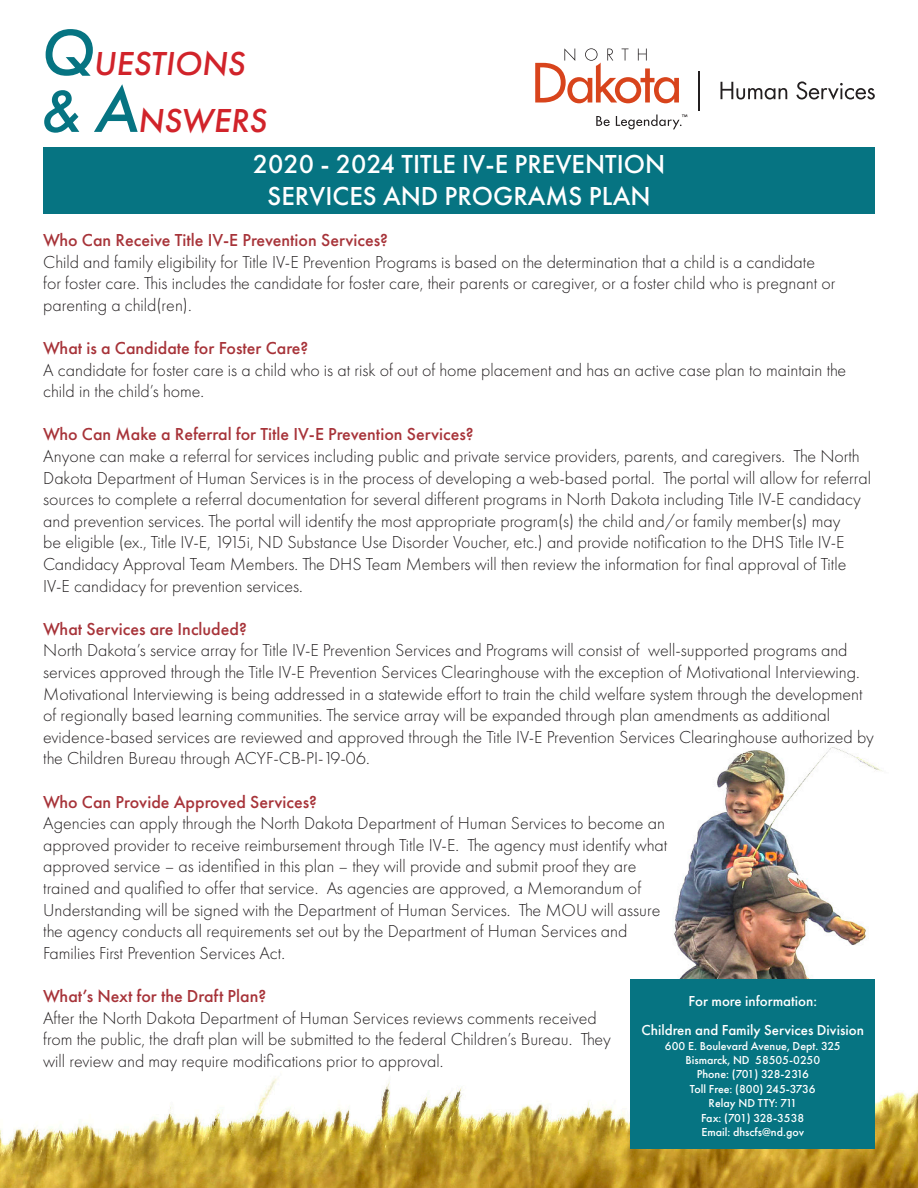
<style>
.page{position:relative;width:918px;height:1188px;background:#fff}
.page>*{position:absolute;margin:0;border:0;box-sizing:border-box;transform-origin:0 0}
.t1{font:italic 500 34.5px/57px "Futura PT";color:#d1232a}
.t2{font:500 27px "Futura PT";color:#fff}
.t3{font:300 18px/21.6px "Futura PT";color:#231f20}
.t4{font:500 18px "Futura PT";color:#a73339}
.t5{font:500 15px "Futura PT";color:#fff}
.t6{font:500 12px "Futura PT";color:#fff}
.t7{font:500 12px "Futura PT";letter-spacing:-.035em;color:#fff}
.t8{font:500 12px "Futura PT";letter-spacing:-.025em;color:#fff}
.s1{font-size:67.5px;color:#067482}
.s2{font-size:61.5px;color:#067482}
</style>
<div class="page">
<img style="left:0;top:747px;width:918px;height:441px">
<hr style="left:698px;top:71px;width:2px;height:39px;background:#231f20">
<svg style="left:721px;top:82px;width:66px;height:18px"></svg>
<svg style="left:796px;top:81px;width:79px;height:19px"></svg>
<svg style="left:535px;top:48px;width:144px;height:55px"></svg>
<svg style="left:596px;top:116px;width:14px;height:10px"></svg>
<svg style="left:616px;top:114px;width:71px;height:15px"></svg>
<div style="left:43px;top:147px;width:832px;height:67px;background:#067482"></div>
<div style="left:631px;top:979px;width:244px;height:169px;background:#067482"></div>
<p class="t1" style="left:40px;top:35px;width:229px"><span class="s1">Q</span>UESTIONS <span class="s2">&amp;</span> <span class="s1">A</span>NSWERS</p>
<p class="t2" style="left:253px;top:147px;width:414px">2020 - 2024 TITLE IV-E PREVENTION</p>
<p class="t2" style="left:267px;top:180px;width:385px">SERVICES AND PROGRAMS PLAN</p>
<p class="t4" style="left:43px;top:229px;width:346px">Who Can Receive Title IV-E Prevention Services?</p>
<p class="t3" style="left:43px;top:251px;width:794px">Child and family eligibility for Title IV-E Prevention Programs is based on the determination that a child is a candidate for foster care. This includes the candidate for foster care, their parents or caregiver, or a foster child who is pregnant or parenting a child(ren).</p>
<p class="t4" style="left:43px;top:337px;width:267px">What is a Candidate for Foster Care?</p>
<p class="t3" style="left:43px;top:359px;width:805px">A candidate for foster care is a child who is at risk of out of home placement and has an active case plan to maintain the child in the child’s home.</p>
<p class="t4" style="left:43px;top:424px;width:432px">Who Can Make a Referral for Title IV-E Prevention Services?</p>
<p class="t3" style="left:43px;top:445px;width:829px">Anyone can make a referral for services including public and private service providers, parents, and caregivers. The North Dakota Department of Human Services is in the process of developing a web-based portal. The portal will allow for referral sources to complete a referral documentation for several different programs in North Dakota including Title IV-E candidacy and prevention services. The portal will identify the most appropriate program(s) the child and/or family member(s) may<br>be eligible (ex., Title IV-E, 1915i, ND Substance Use Disorder Voucher, etc.) and provide notification to the DHS Title IV-E Candidacy Approval Team Members. The DHS Team Members will then review the information for final approval of Title IV-E candidacy for prevention services.</p>
<p class="t4" style="left:43px;top:618px;width:205px">What Services are Included?</p>
<p class="t3" style="left:43px;top:640px;width:832px">North Dakota’s service array for Title IV-E Prevention Services and Programs will consist of well-supported programs and services approved through the Title IV-E Prevention Services Clearinghouse with the exception of Motivational Interviewing.<br>Motivational Interviewing is being addressed in a statewide effort to train the child welfare system through the development of regionally based learning communities. The service array will be expanded through plan amendments as additional evidence-based services are reviewed and approved through the Title IV-E Prevention Services Clearinghouse authorized by the Children Bureau through ACYF-CB-PI-19-06.</p>
<p class="t4" style="left:43px;top:791px;width:275px">Who Can Provide Approved Services?</p>
<p class="t3" style="left:43px;top:812px;width:623px">Agencies can apply through the North Dakota Department of Human Services to become an</p>
<p class="t3" style="left:43px;top:834px;width:626px">approved provider to receive reimbursement through Title IV-E. The agency must identify what</p>
<p class="t3" style="left:43px;top:856px;width:595px">approved service – as identified in this plan – they will provide and submit proof they are</p>
<p class="t3" style="left:43px;top:877px;width:599px">trained and qualified to offer that service. As agencies are approved, a Memorandum of</p>
<p class="t3" style="left:43px;top:899px;width:619px">Understanding will be signed with the Department of Human Services. The MOU will assure</p>
<p class="t3" style="left:43px;top:920px;width:586px">the agency conducts all requirements set out by the Department of Human Services and</p>
<p class="t3" style="left:43px;top:942px;width:243px">Families First Prevention Services Act.</p>
<p class="t4" style="left:43px;top:985px;width:225px">What’s Next for the Draft Plan?</p>
<p class="t3" style="left:43px;top:1007px;width:555px">After the North Dakota Department of Human Services reviews comments received</p>
<p class="t3" style="left:43px;top:1028px;width:569px">from the public, the draft plan will be submitted to the federal Children’s Bureau. They</p>
<p class="t3" style="left:43px;top:1050px;width:402px">will review and may require modifications prior to approval.</p>
<p class="t5" style="left:689px;top:992px;width:130px">For more information:</p>
<p class="t5" style="left:642px;top:1021px;width:224px">Children and Family Services Division</p>
<p class="t6" style="left:665px;top:1038px;width:177px">600 E. Boulevard Avenue, Dept. 325</p>
<p class="t6" style="left:685px;top:1053px;width:136px">Bismarck, ND 58505-0250</p>
<p class="t7" style="left:697px;top:1067px;width:114px">Phone: (701) 328-2316</p>
<p class="t6" style="left:690px;top:1082px;width:127px">Toll Free: (800) 245-3736</p>
<p class="t6" style="left:709px;top:1096px;width:90px">Relay ND TTY: 711</p>
<p class="t8" style="left:701px;top:1110px;width:105px">Fax: (701) 328-3538</p>
<p class="t6" style="left:701px;top:1125px;width:104px">Email: dhscfs@nd.gov</p>
</div>
